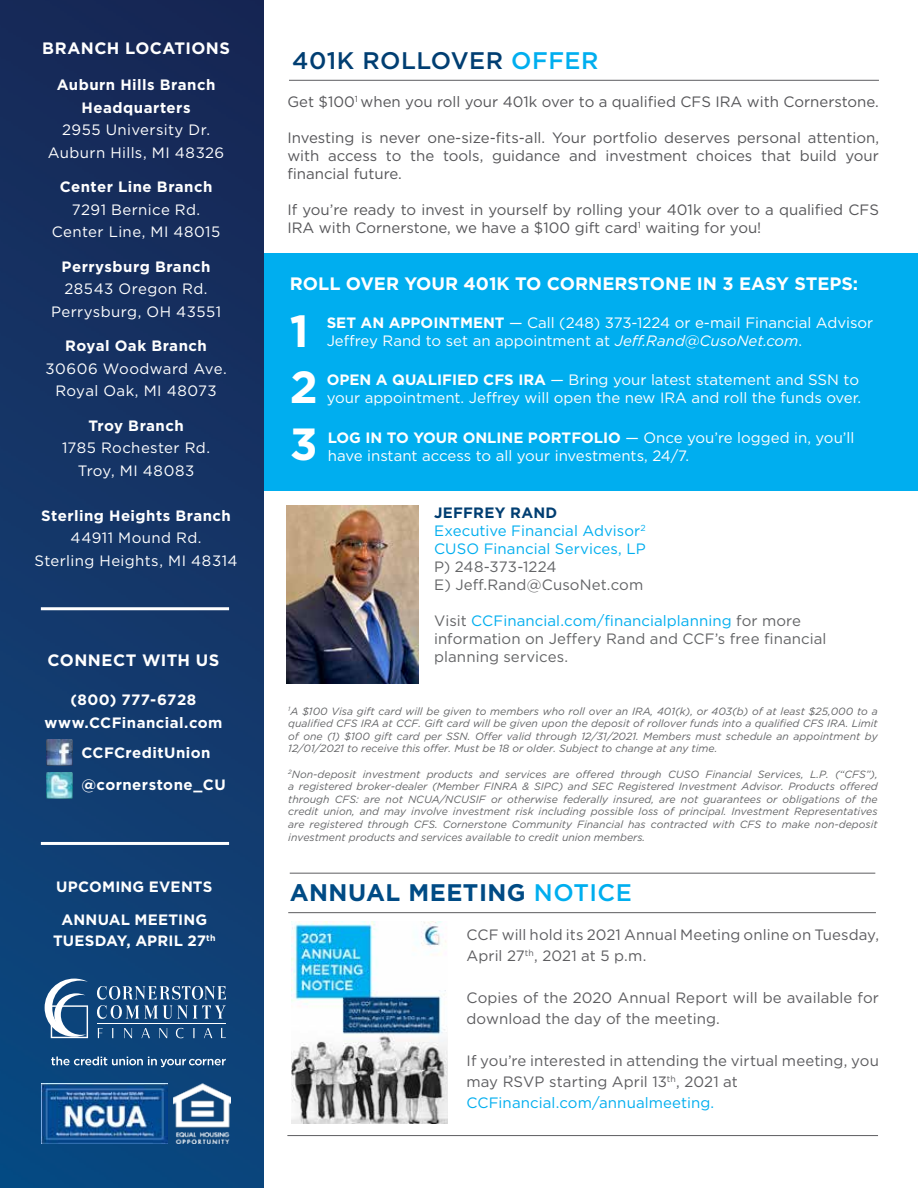
<style>
.page{position:relative;width:918px;height:1188px;background:#fff}
.page>*{position:absolute;margin:0;border:0;box-sizing:border-box;transform-origin:0 0}
.t1{font:700 45px/56.7px "Gotham";color:#fff}
.t2{font:700 24px "Gotham";letter-spacing:.02em;color:#004b85}
.t3{font:500 24px "Gotham";letter-spacing:.02em;color:#003e72}
.t4{font:700 18px "Gotham";color:#fff}
.t5{font:700 16.5px "Gotham";letter-spacing:.025em;color:#fff}
.t6{font:15px/18px "Gotham";color:#565659;text-align:justify}
.t7{font:15px/18px "Gotham";color:#fff}
.t8{font:15px/21px "Gotham";letter-spacing:.005em;color:#5d5d60}
.t9{font:700 15px/22.5px "Gotham";letter-spacing:.03em;color:#fff;text-align:center}
.t10{font:15px/22.5px "Gotham";letter-spacing:.025em;color:#fff;text-align:center}
.t11{font:15px/18px "Gotham";letter-spacing:.005em;color:#636466}
.t12{font:15px/18px "Gotham";letter-spacing:.005em;color:#00aeef}
.t13{font:15px/22.5px "Gotham";letter-spacing:.03em;color:#fff;text-align:center}
.t14{font:italic 10.5px/12.6px "Gotham";color:#636466;text-align:justify}
.s1{color:#00aeef}
.s2{font-weight:700}
.s3{font-style:italic}
.s4{font-weight:700;color:#003e72}
.s5{font-weight:500;color:#00aeef}
</style>
<div class="page">
<div style="left:0;top:253px;width:918px;height:238px;background:#00aeef"></div>
<img style="left:0;top:0;width:264px;height:1188px">
<img style="left:41px;top:1084px;width:127px;height:59px">
<img style="left:173px;top:1084px;width:58px;height:60px">
<img style="left:46px;top:772px;width:27px;height:27px">
<img style="left:46px;top:739px;width:27px;height:27px">
<hr style="left:41px;top:607px;width:188px;height:3px;background:#fff">
<hr style="left:41px;top:842px;width:188px;height:3px;background:#fff">
<svg style="left:51px;top:1057px;width:175px;height:10px;background:#5078a0"></svg>
<hr style="left:97px;top:1023px;width:129px;height:1px;background:#fff">
<svg style="left:97px;top:985px;width:129px;height:34px;background:#426b95"></svg>
<svg style="left:98px;top:1028px;width:5px;height:10px"></svg>
<svg style="left:124px;top:1028px;width:8px;height:10px"></svg>
<svg style="left:141px;top:1028px;width:9px;height:10px"></svg>
<svg style="left:159px;top:1028px;width:8px;height:10px"></svg>
<svg style="left:175px;top:1028px;width:8px;height:10px"></svg>
<svg style="left:193px;top:1028px;width:2px;height:10px"></svg>
<svg style="left:204px;top:1028px;width:8px;height:10px"></svg>
<svg style="left:221px;top:1028px;width:5px;height:10px"></svg>
<svg style="left:45px;top:979px;width:43px;height:59px"></svg>
<hr style="left:287px;top:1135px;width:591px;height:1px;background:#5d5d60">
<hr style="left:289px;top:80px;width:590px;height:1px;background:#5d5d60">
<img style="left:287px;top:506px;width:132px;height:177px">
<hr style="left:288px;top:912px;width:588px;height:1px;background:#5d5d60">
<hr style="left:290px;top:873px;width:585px;height:1px;background:#5d5d60">
<img style="left:291px;top:921px;width:156px;height:203px">
<h3 class="t5" style="left:42px;top:38px;width:189px">BRANCH LOCATIONS</h3>
<h3 class="t9" style="left:57px;top:74px;width:160px">Auburn Hills Branch<br>Headquarters</h3>
<h3 class="t10" style="left:48px;top:119px;width:178px">2955 University Dr.<br>Auburn Hills, MI 48326</h3>
<h3 class="t9" style="left:60px;top:176px;width:154px">Center Line Branch</h3>
<h3 class="t10" style="left:52px;top:198px;width:170px">7291 Bernice Rd.<br>Center Line, MI 48015</h3>
<h3 class="t9" style="left:62px;top:255px;width:150px">Perrysburg Branch</h3>
<h3 class="t13" style="left:51px;top:278px;width:172px">28543 Oregon Rd.<br>Perrysburg, OH 43551</h3>
<h3 class="t9" style="left:65px;top:335px;width:143px">Royal Oak Branch</h3>
<h3 class="t10" style="left:45px;top:357px;width:183px">30606 Woodward Ave.<br>Royal Oak, MI 48073</h3>
<h3 class="t9" style="left:88px;top:414px;width:97px">Troy Branch</h3>
<h3 class="t10" style="left:62px;top:437px;width:150px">1785 Rochester Rd.<br>Troy, MI 48083</h3>
<h3 class="t9" style="left:41px;top:504px;width:191px">Sterling Heights Branch</h3>
<h3 class="t10" style="left:35px;top:527px;width:205px">44911 Mound Rd.<br>Sterling Heights, MI 48314</h3>
<h3 class="t5" style="left:48px;top:650px;width:173px">CONNECT WITH US</h3>
<h3 class="t9" style="left:44px;top:689px;width:179px">(800) 777-6728 www.CCFinancial.com</h3>
<h3 class="t9" style="left:81px;top:737px;width:146px;line-height:32px;text-align:left">CCFCreditUnion @cornerstone_CU</h3>
<h3 class="t9" style="left:56px;top:876px;width:158px">UPCOMING EVENTS</h3>
<h3 class="t9" style="left:53px;top:909px;width:164px;line-height:21px">ANNUAL MEETING<br>TUESDAY, APRIL 27<sup>th</sup></h3>
<h2 class="t3" style="left:292px;top:45px;width:308px">401K ROLLOVER <span class="s1">OFFER</span></h2>
<h3 class="t6" style="left:287px;top:92px;width:593px">Get $100<sup>1</sup> when you roll your 401k over to a qualified CFS IRA with Cornerstone.</h3>
<h3 class="t6" style="left:287px;top:128px;width:593px">Investing is never one-size-fits-all. Your portfolio deserves personal attention, with access to the tools, guidance and investment choices that build your financial future.</h3>
<h3 class="t6" style="left:287px;top:200px;width:593px">If you’re ready to invest in yourself by rolling your 401k over to a qualified CFS<br>IRA with Cornerstone, we have a $100 gift card<sup>1</sup> waiting for you!</h3>
<h3 class="t4" style="left:290px;top:272px;width:570px">ROLL OVER YOUR 401K TO CORNERSTONE IN 3 EASY STEPS:</h3>
<h3 class="t7" style="left:327px;top:313px;width:548px"><span class="s2">SET AN APPOINTMENT</span> — Call (248) 373-1224 or e-mail Financial Advisor<br>Jeffrey Rand to set an appointment at <span class="s3">Jeff.Rand@CusoNet.com</span>.</h3>
<h3 class="t7" style="left:327px;top:371px;width:536px"><span class="s2">OPEN A QUALIFIED CFS IRA</span> — Bring your latest statement and SSN to your appointment. Jeffrey will open the new IRA and roll the funds over.</h3>
<h3 class="t7" style="left:328px;top:428px;width:528px"><span class="s2">LOG IN TO YOUR ONLINE PORTFOLIO</span> — Once you’re logged in, you’ll have instant access to all your investments, 24/7.</h3>
<h1 class="t1" style="left:290px;top:302px;width:30px">1<br>2<br>3</h1>
<h3 class="t12" style="left:434px;top:503px;width:213px"><span class="s4">JEFFREY RAND<br></span>Executive Financial Advisor<sup>2<br></sup>CUSO Financial Services, LP</h3>
<h3 class="t11" style="left:434px;top:557px;width:211px">P) 248-373-1224<br>E) Jeff.Rand@CusoNet.com</h3>
<h3 class="t11" style="left:434px;top:611px;width:394px">Visit <span class="s1">CCFinancial.com/financialplanning</span> for more information on Jeffery Rand and CCF’s free financial planning services.</h3>
<p class="t14" style="left:288px;top:704px;width:591px"><sup>1</sup>A $100 Visa gift card will be given to members who roll over an IRA, 401(k), or 403(b) of at least $25,000 to a qualified CFS IRA at CCF. Gift card will be given upon the deposit of rollover funds into a qualified CFS IRA. Limit of one (1) $100 gift card per SSN. Offer valid through 12/31/2021. Members must schedule an appointment by 12/01/2021 to receive this offer. Must be 18 or older. Subject to change at any time.</p>
<p class="t14" style="left:288px;top:767px;width:591px"><sup>2</sup>Non-deposit investment products and services are offered through CUSO Financial Services, L.P. (“CFS”), a registered broker-dealer (Member FINRA &amp; SIPC) and SEC Registered Investment Advisor. Products offered through CFS: are not NCUA/NCUSIF or otherwise federally insured, are not guarantees or obligations of the credit union, and may involve investment risk including possible loss of principal. Investment Representatives are registered through CFS. Cornerstone Community Financial has contracted with CFS to make non-deposit investment products and services available to credit union members.</p>
<h2 class="t2" style="left:290px;top:877px;width:344px">ANNUAL MEETING <span class="s5">NOTICE</span></h2>
<h3 class="t8" style="left:467px;top:924px;width:414px">CCF will hold its 2021 Annual Meeting online on Tuesday,<br>April 27<sup>th</sup>, 2021 at 5 p.m.</h3>
<h3 class="t8" style="left:467px;top:987px;width:414px">Copies of the 2020 Annual Report will be available for download the day of the meeting.</h3>
<h3 class="t8" style="left:467px;top:1050px;width:414px">If you’re interested in attending the virtual meeting, you may RSVP starting April 13<sup>th</sup>, 2021 at<br><span class="s1">CCFinancial.com/annualmeeting.</span></h3>
</div>
